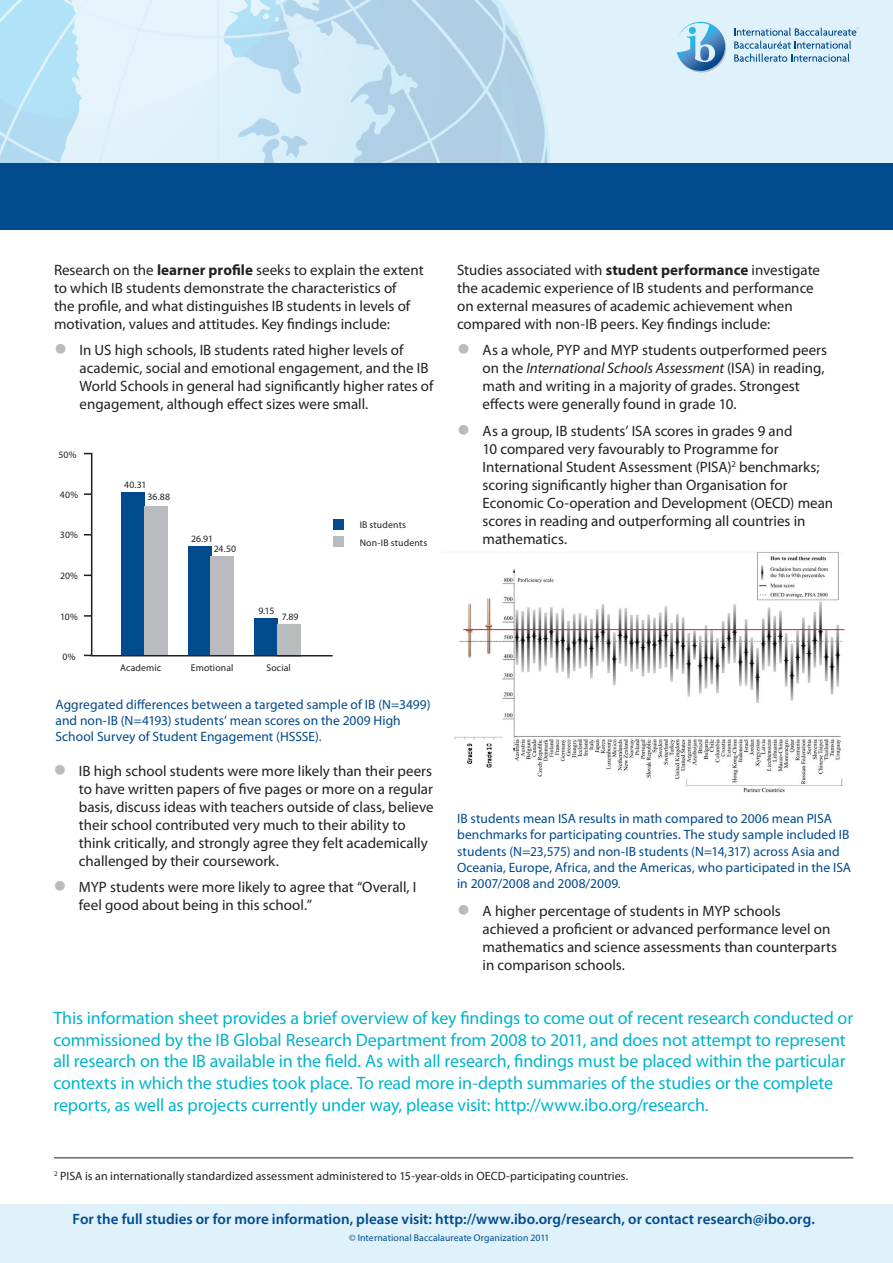
<style>
.page{position:relative;width:893px;height:1263px;background:#fff}
.page>*{position:absolute;margin:0;border:0;box-sizing:border-box;transform-origin:0 0}
.t1{font:18px/21.6px "Myriad Pro";letter-spacing:-.01em;color:#00b5cb}
.t2{font:15px/18px "Myriad Pro";color:#231f20}
.t3{font:600 15px "Myriad Pro";color:#004a8d}
.t4{font:13.5px/16.2px "Myriad Pro";letter-spacing:.005em;color:#004a8d}
.t5{font:12px "Myriad Pro";letter-spacing:.005em;color:#231f20}
.t6{font:9.75px "Myriad Pro";letter-spacing:.015em;color:#231f20}
.t7{font:9.75px "Myriad Pro";letter-spacing:.015em;color:#004a8d}
.s1{font-weight:700}
.s2{font-size:46.5px;color:#babbbe}
.s3{font-style:italic}
</style>
<div class="page">
<div style="left:0;top:0;width:893px;height:181px;background:#dff1fa"></div>
<svg style="left:0;top:0;width:550px;height:163px"></svg>
<div style="left:0;top:1204px;width:893px;height:59px;background:#dff1fa"></div>
<svg style="left:677px;top:22px;width:49px;height:50px"></svg>
<svg style="left:734px;top:26px;width:125px;height:36px"></svg>
<hr style="left:54px;top:1157px;width:799px;height:1px;background:#231f20">
<svg style="left:84px;top:615px;width:6px;height:2px"></svg>
<svg style="left:84px;top:493px;width:6px;height:2px"></svg>
<div style="left:334px;top:536px;width:10px;height:11px;background:#babbbe"></div>
<div style="left:334px;top:519px;width:10px;height:10px;background:#004a8d"></div>
<svg style="left:90px;top:452px;width:244px;height:205px"></svg>
<img style="left:443px;top:552px;width:400px;height:241px">
<hr style="left:463px;top:629px;width:381px;height:1px;background:#d1232a">
<div style="left:0;top:163px;width:893px;height:67px;background:#004a8d"></div>
<p class="t2" style="left:54px;top:261px;width:371px">Research on the <span class="s1">learner profile</span> seeks to explain the extent to which IB students demonstrate the characteristics of<br>the profile, and what distinguishes IB students in levels of motivation, values and attitudes. Key findings include:</p>
<p class="t2" style="left:80px;top:341px;width:355px;text-indent:-26px"><span class="s2">•</span> In US high schools, IB students rated higher levels of academic, social and emotional engagement, and the IB World Schools in general had significantly higher rates of engagement, although effect sizes were small.</p>
<p class="t6" style="left:59px;top:449px;width:20px">50%</p>
<p class="t6" style="left:60px;top:488px;width:20px">40%</p>
<p class="t6" style="left:60px;top:529px;width:20px">30%</p>
<p class="t6" style="left:60px;top:570px;width:19px">20%</p>
<p class="t6" style="left:60px;top:610px;width:19px">10%</p>
<p class="t6" style="left:63px;top:651px;width:14px">0%</p>
<p class="t6" style="left:124px;top:479px;width:24px">40.31</p>
<p class="t6" style="left:147px;top:491px;width:24px">36.88</p>
<p class="t6" style="left:191px;top:533px;width:23px">26.91</p>
<p class="t6" style="left:214px;top:542px;width:24px">24.50</p>
<p class="t6" style="left:120px;top:662px;width:43px">Academic</p>
<p class="t6" style="left:191px;top:662px;width:44px">Emotional</p>
<p class="t6" style="left:258px;top:605px;width:17px">9.15</p>
<p class="t6" style="left:282px;top:610px;width:18px">7.89</p>
<p class="t6" style="left:266px;top:662px;width:26px">Social</p>
<p class="t6" style="left:360px;top:518px;width:48px">IB students</p>
<p class="t6" style="left:360px;top:536px;width:69px">Non-IB students</p>
<p class="t4" style="left:55px;top:696px;width:377px">Aggregated differences between a targeted sample of IB (N=3499) and non-IB (N=4193) students’ mean scores on the 2009 High<br>School Survey of Student Engagement (HSSSE).</p>
<p class="t2" style="left:457px;top:260px;width:364px">Studies associated with <span class="s1">student performance</span> investigate the academic experience of IB students and performance on external measures of academic achievement when compared with non-IB peers. Key findings include:</p>
<p class="t2" style="left:483px;top:341px;width:346px;text-indent:-26px"><span class="s2">•</span> As a whole, PYP and MYP students outperformed peers on the <span class="s3">International Schools Assessment</span> (ISA) in reading, math and writing in a majority of grades. Strongest effects were generally found in grade 10.</p>
<p class="t2" style="left:483px;top:421px;width:352px;text-indent:-26px"><span class="s2">•</span> As a group, IB students’ ISA scores in grades 9 and<br>10 compared very favourably to Programme for International Student Assessment (PISA)<sup>2</sup> benchmarks; scoring significantly higher than Organisation for Economic Co-operation and Development (OECD) mean scores in reading and outperforming all countries in mathematics.</p>
<p class="t2" style="left:79px;top:762px;width:356px;text-indent:-26px"><span class="s2">•</span> IB high school students were more likely than their peers to have written papers of five pages or more on a regular basis, discuss ideas with teachers outside of class, believe their school contributed very much to their ability to think critically, and strongly agree they felt academically challenged by their coursework.</p>
<p class="t2" style="left:79px;top:878px;width:339px;text-indent:-26px"><span class="s2">•</span> MYP students were more likely to agree that “Overall, I feel good about being in this school.”</p>
<p class="t4" style="left:457px;top:810px;width:395px">IB students mean ISA results in math compared to 2006 mean PISA benchmarks for participating countries. The study sample included IB students (N=23,575) and non‐IB students (N=14,317) across Asia and Oceania, Europe, Africa, and the Americas, who participated in the ISA in 2007/2008 and 2008/2009.</p>
<p class="t2" style="left:483px;top:902px;width:356px;text-indent:-26px"><span class="s2">•</span> A higher percentage of students in MYP schools achieved a proficient or advanced performance level on mathematics and science assessments than counterparts in comparison schools.</p>
<p class="t1" style="left:53px;top:1007px;width:801px">This information sheet provides a brief overview of key findings to come out of recent research conducted or commissioned by the IB Global Research Department from 2008 to 2011, and does not attempt to represent all research on the IB available in the field. As with all research, findings must be placed within the particular contexts in which the studies took place. To read more in-depth summaries of the studies or the complete reports, as well as projects currently under way, please visit: http://www.ibo.org/research.</p>
<p class="t5" style="left:54px;top:1168px;width:576px"><sup>2</sup> PISA is an internationally standardized assessment administered to 15-year-olds in OECD-participating countries.</p>
<p class="t3" style="left:72px;top:1210px;width:744px">For the full studies or for more information, please visit: http://www.ibo.org/research, or contact research@ibo.org.</p>
<p class="t7" style="left:349px;top:1232px;width:202px">© International Baccalaureate Organization 2011</p>
</div>
